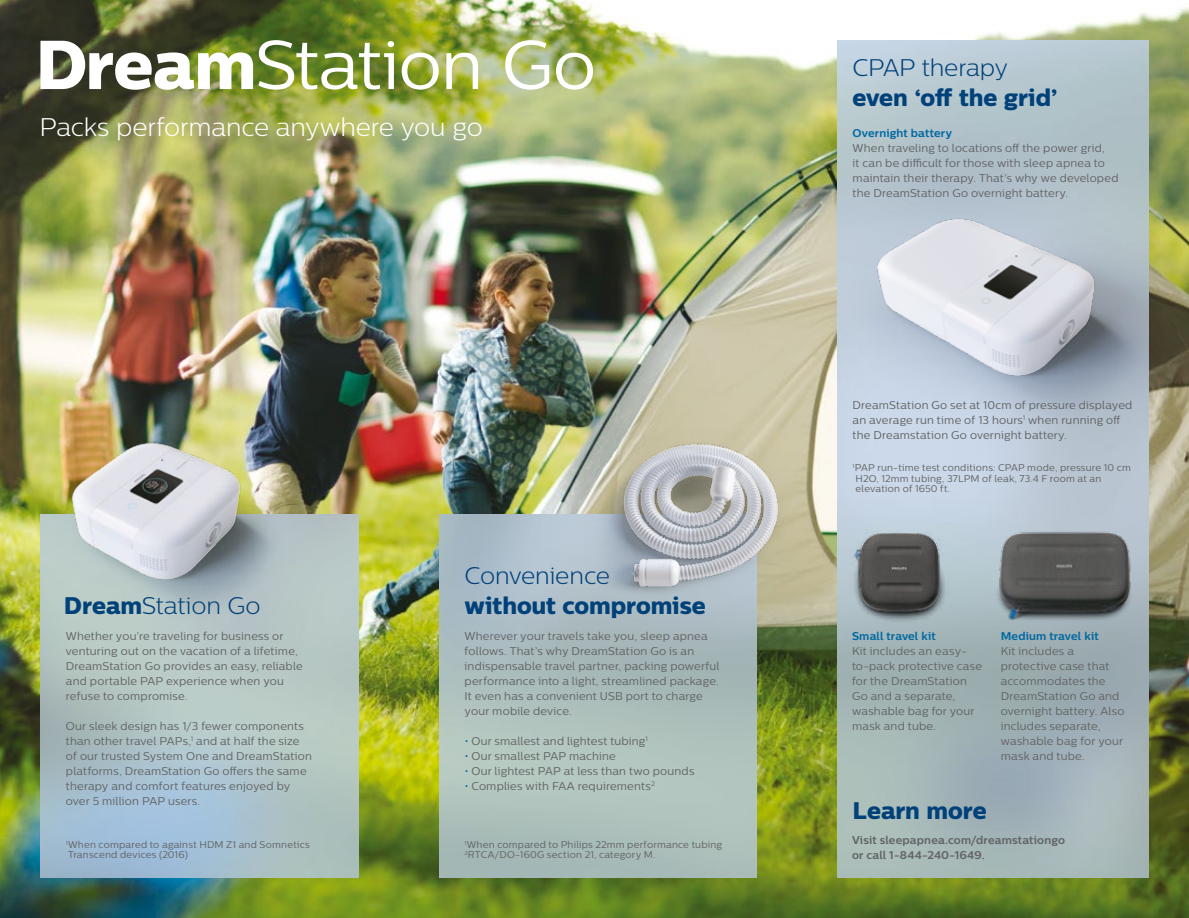
<style>
.page{position:relative;width:1189px;height:918px;background:#fff}
.page>*{position:absolute;margin:0;border:0;box-sizing:border-box;transform-origin:0 0}
.t1{font:69px "Centrale Sans";letter-spacing:-.015em;color:#fff}
.t2{font:300 25.5px "Centrale Sans";letter-spacing:-.005em;color:#fff}
.t3{font:24px "Centrale Sans X Bold";letter-spacing:-.005em;color:#004179}
.t4{font:300 24px "Centrale Sans";letter-spacing:-.005em;color:#004179}
.t5{font:11.25px/15px "Centrale Sans";letter-spacing:.015em;color:#626364}
.t6{font:700 11.25px/15px "Centrale Sans";letter-spacing:.015em;color:#626364}
.t7{font:700 11.25px "Centrale Sans";letter-spacing:.01em;color:#0068a1}
.t8{font:9.75px/10.5px "Centrale Sans";letter-spacing:.02em;color:#626364}
.s1{font-family:"Centrale Sans X Bold"}
.s2{font-family:"Centrale Sans X Bold";font-weight:400}
.s3{color:#0068a1}
</style>
<div class="page">
<img style="left:0;top:0;width:1188px;height:918px">
<img style="left:837px;top:40px;width:311px;height:838px">
<img style="left:439px;top:514px;width:317px;height:364px">
<img style="left:41px;top:514px;width:317px;height:364px">
<img style="left:20px;top:413px;width:318px;height:228px">
<img style="left:559px;top:397px;width:272px;height:224px">
<img style="left:820px;top:201px;width:368px;height:239px">
<img style="left:932px;top:481px;width:256px;height:186px">
<img style="left:787px;top:496px;width:224px;height:156px">
<h1 class="t1" style="left:35px;top:25px;width:562px"><span class="s1">Dream</span>Station Go</h1>
<h2 class="t2" style="left:39px;top:113px;width:444px">Packs performance anywhere you go</h2>
<h3 class="t4" style="left:64px;top:592px;width:198px"><span class="s2">Dream</span>Station Go</h3>
<p class="t5" style="left:66px;top:628px;width:238px">Whether you’re traveling for business or venturing out on the vacation of a lifetime, DreamStation Go provides an easy, reliable and portable PAP experience when you refuse to compromise.</p>
<p class="t5" style="left:66px;top:718px;width:248px">Our sleek design has 1/3 fewer components than other travel PAPs,<sup>1</sup> and at half the size of our trusted System One and DreamStation platforms, DreamStation Go offers the same therapy and comfort features enjoyed by over 5 million PAP users.</p>
<p class="t8" style="left:66px;top:839px;width:245px"><sup>1</sup>When compared to against HDM Z1 and Somnetics<br>Transcend devices (2016)</p>
<h3 class="t4" style="left:464px;top:562px;width:147px">Convenience</h3>
<h3 class="t3" style="left:464px;top:590px;width:242px">without compromise</h3>
<p class="t5" style="left:464px;top:628px;width:256px">Wherever your travels take you, sleep apnea follows. That’s why DreamStation Go is an indispensable travel partner, packing powerful performance into a light, streamlined package.<br>It even has a convenient USB port to charge your mobile device.</p>
<p class="t5" style="left:464px;top:733px;width:185px"><span class="s3">•</span> Our smallest and lightest tubing<sup>1</sup></p>
<p class="t5" style="left:464px;top:748px;width:153px"><span class="s3">•</span> Our smallest PAP machine</p>
<p class="t5" style="left:464px;top:763px;width:231px"><span class="s3">•</span> Our lightest PAP at less than two pounds</p>
<p class="t5" style="left:464px;top:778px;width:191px"><span class="s3">•</span> Complies with FAA requirements<sup>2</sup></p>
<p class="t8" style="left:464px;top:839px;width:259px"><sup>1</sup>When compared to Philips 22mm performance tubing<br><sup>2</sup>RTCA/DO-160G section 21, category M.</p>
<h3 class="t4" style="left:852px;top:53px;width:157px">CPAP therapy</h3>
<h3 class="t3" style="left:852px;top:82px;width:206px">even ‘off the grid’</h3>
<p class="t7" style="left:852px;top:127px;width:101px">Overnight battery</p>
<p class="t5" style="left:852px;top:141px;width:267px">When traveling to locations off the power grid,<br>it can be difficult for those with sleep apnea to maintain their therapy. That’s why we developed the DreamStation Go overnight battery.</p>
<p class="t5" style="left:852px;top:397px;width:281px">DreamStation Go set at 10cm of pressure displayed an average run time of 13 hours<sup>1</sup> when running off the Dreamstation Go overnight battery.</p>
<p class="t8" style="left:855px;top:462px;width:277px;text-indent:-3px"><sup>1</sup>PAP run-time test conditions: CPAP mode, pressure 10 cm<br>H2O, 12mm tubing, 37LPM of leak, 73.4 F room at an elevation of 1650 ft.</p>
<p class="t7" style="left:851px;top:629px;width:85px">Small travel kit</p>
<p class="t5" style="left:851px;top:643px;width:131px">Kit includes an easy&shy;to-pack protective case for the DreamStation<br>Go and a separate, washable bag for your mask and tube.</p>
<p class="t7" style="left:1000px;top:629px;width:99px">Medium travel kit</p>
<p class="t5" style="left:1000px;top:643px;width:125px">Kit includes a protective case that accommodates the<br>DreamStation Go and overnight battery. Also includes separate, washable bag for your mask and tube.</p>
<h3 class="t3" style="left:852px;top:796px;width:135px">Learn more</h3>
<p class="t6" style="left:851px;top:832px;width:214px">Visit sleepapnea.com/dreamstationgo or call 1-844-240-1649.</p>
</div>
